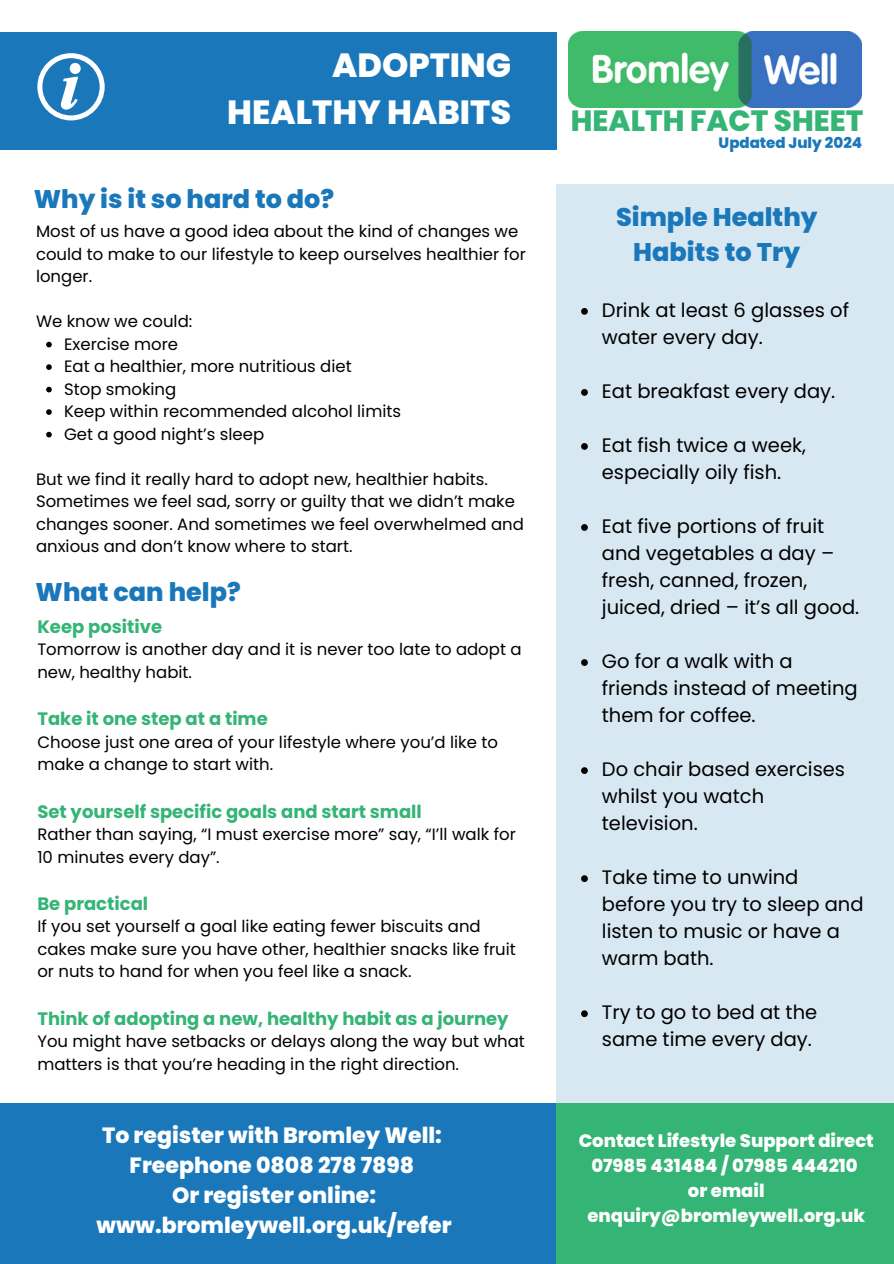
<style>
.page{position:relative;width:894px;height:1264px;background:#fff}
.page>*{position:absolute;margin:0;border:0;box-sizing:border-box;transform-origin:0 0}
.t1{font:800 33.45px/46.2px "Poppins";color:#fff;text-align:right}
.t2{font:800 29.25px "Poppins";color:#34b575}
.t3{font:800 25.5px/34.8px "Poppins";color:#1a78ba;text-align:center}
.t4{font:800 22.05px/30.2px "Poppins";color:#fff;text-align:center}
.t5{font:19.5px/27px "Poppins";color:#000}
.t6{font:700 18px "Poppins";color:#34b575}
.t7{font:800 18px/24.8px "Poppins";color:#fff;text-align:center}
.t8{font:16.5px/22.5px "Poppins";color:#000}
.t9{font:800 15px "Poppins";color:#1a78ba}
</style>
<div class="page">
<div style="left:0;top:32px;width:556px;height:117px;background:#1a78ba"></div>
<div style="left:0;top:1103px;width:556px;height:160px;background:#1a78ba"></div>
<div style="left:556px;top:184px;width:337px;height:919px;background:#d8e8f3"></div>
<div style="left:556px;top:1103px;width:337px;height:160px;background:#34b575"></div>
<img style="left:568px;top:31px;width:293px;height:77px">
<svg style="left:46px;top:342px;width:6px;height:5px"></svg>
<svg style="left:46px;top:364px;width:6px;height:6px"></svg>
<svg style="left:46px;top:387px;width:6px;height:5px"></svg>
<svg style="left:46px;top:409px;width:6px;height:6px"></svg>
<svg style="left:46px;top:432px;width:6px;height:5px"></svg>
<svg style="left:581px;top:308px;width:6px;height:7px"></svg>
<svg style="left:581px;top:389px;width:6px;height:7px"></svg>
<svg style="left:581px;top:443px;width:6px;height:7px"></svg>
<svg style="left:581px;top:524px;width:6px;height:7px"></svg>
<svg style="left:581px;top:659px;width:6px;height:7px"></svg>
<svg style="left:581px;top:767px;width:6px;height:7px"></svg>
<svg style="left:581px;top:875px;width:6px;height:7px"></svg>
<svg style="left:581px;top:1010px;width:6px;height:7px"></svg>
<svg style="left:37px;top:53px;width:68px;height:67px"></svg>
<h2 class="t1" style="left:227px;top:43px;width:285px">ADOPTING<br>HEALTHY HABITS</h2>
<p class="t3" style="left:34px;top:181px;width:302px">Why is it so hard to do?</p>
<h3 class="t8" style="left:36px;top:220px;width:491px">Most of us have a good idea about the kind of changes we could to make to our lifestyle to keep ourselves healthier for longer.</h3>
<p class="t8" style="left:36px;top:310px;width:158px">We know we could:</p>
<p class="t8" style="left:64px;top:332px;width:115px">Exercise more</p>
<p class="t8" style="left:64px;top:355px;width:289px">Eat a healthier, more nutritious diet</p>
<p class="t8" style="left:64px;top:377px;width:114px">Stop smoking</p>
<p class="t8" style="left:64px;top:400px;width:338px">Keep within recommended alcohol limits</p>
<p class="t8" style="left:64px;top:422px;width:201px">Get a good night’s sleep</p>
<p class="t8" style="left:36px;top:467px;width:489px">But we find it really hard to adopt new, healthier habits.<br>Sometimes we feel sad, sorry or guilty that we didn’t make changes sooner. And sometimes we feel overwhelmed and anxious and don’t know where to start.</p>
<p class="t3" style="left:36px;top:575px;width:207px">What can help?</p>
<h3 class="t6" style="left:37px;top:614px;width:126px">Keep positive</h3>
<p class="t8" style="left:37px;top:638px;width:485px">Tomorrow is another day and it is never too late to adopt a new, healthy habit.</p>
<p class="t6" style="left:37px;top:706px;width:232px">Take it one step at a time</p>
<p class="t8" style="left:37px;top:730px;width:462px">Choose just one area of your lifestyle where you’d like to make a change to start with.</p>
<p class="t6" style="left:37px;top:798px;width:386px">Set yourself specific goals and start small</p>
<p class="t8" style="left:37px;top:823px;width:480px">Rather than saying, “I must exercise more” say, “I’ll walk for<br>10 minutes every day”.</p>
<p class="t6" style="left:37px;top:890px;width:112px">Be practical</p>
<p class="t8" style="left:37px;top:915px;width:480px">If you set yourself a goal like eating fewer biscuits and cakes make sure you have other, healthier snacks like fruit or nuts to hand for when you feel like a snack.</p>
<p class="t6" style="left:37px;top:1005px;width:472px">Think of adopting a new, healthy habit as a journey</p>
<p class="t8" style="left:37px;top:1030px;width:489px">You might have setbacks or delays along the way but what matters is that you’re heading in the right direction.</p>
<h1 class="t2" style="left:570px;top:100px;width:294px">HEALTH FACT SHEET</h1>
<p class="t9" style="left:718px;top:132px;width:145px">Updated July 2024</p>
<p class="t3" style="left:616px;top:199px;width:203px">Simple Healthy<br>Habits to Try</p>
<h4 class="t5" style="left:601px;top:297px;width:249px">Drink at least 6 glasses of water every day.</h4>
<h3 class="t5" style="left:601px;top:378px;width:235px">Eat breakfast every day.</h3>
<p class="t5" style="left:601px;top:432px;width:205px">Eat fish twice a week, especially oily fish.</p>
<p class="t5" style="left:601px;top:513px;width:259px">Eat five portions of fruit and vegetables a day – fresh, canned, frozen, juiced, dried – it’s all good.</p>
<p class="t5" style="left:601px;top:648px;width:257px">Go for a walk with a friends instead of meeting them for coffee.</p>
<p class="t5" style="left:601px;top:756px;width:245px">Do chair based exercises whilst you watch television.</p>
<p class="t5" style="left:601px;top:864px;width:263px">Take time to unwind before you try to sleep and listen to music or have a warm bath.</p>
<p class="t5" style="left:601px;top:999px;width:217px">Try to go to bed at the same time every day.</p>
<p class="t4" style="left:97px;top:1120px;width:356px">To register with Bromley Well:<br>Freephone 0808 278 7898<br>Or register online: www.bromleywell.org.uk/refer</p>
<p class="t7" style="left:578px;top:1128px;width:296px">Contact Lifestyle Support direct<br>07985 431484 / 07985 444210<br>or email enquiry@bromleywell.org.uk</p>
</div>
